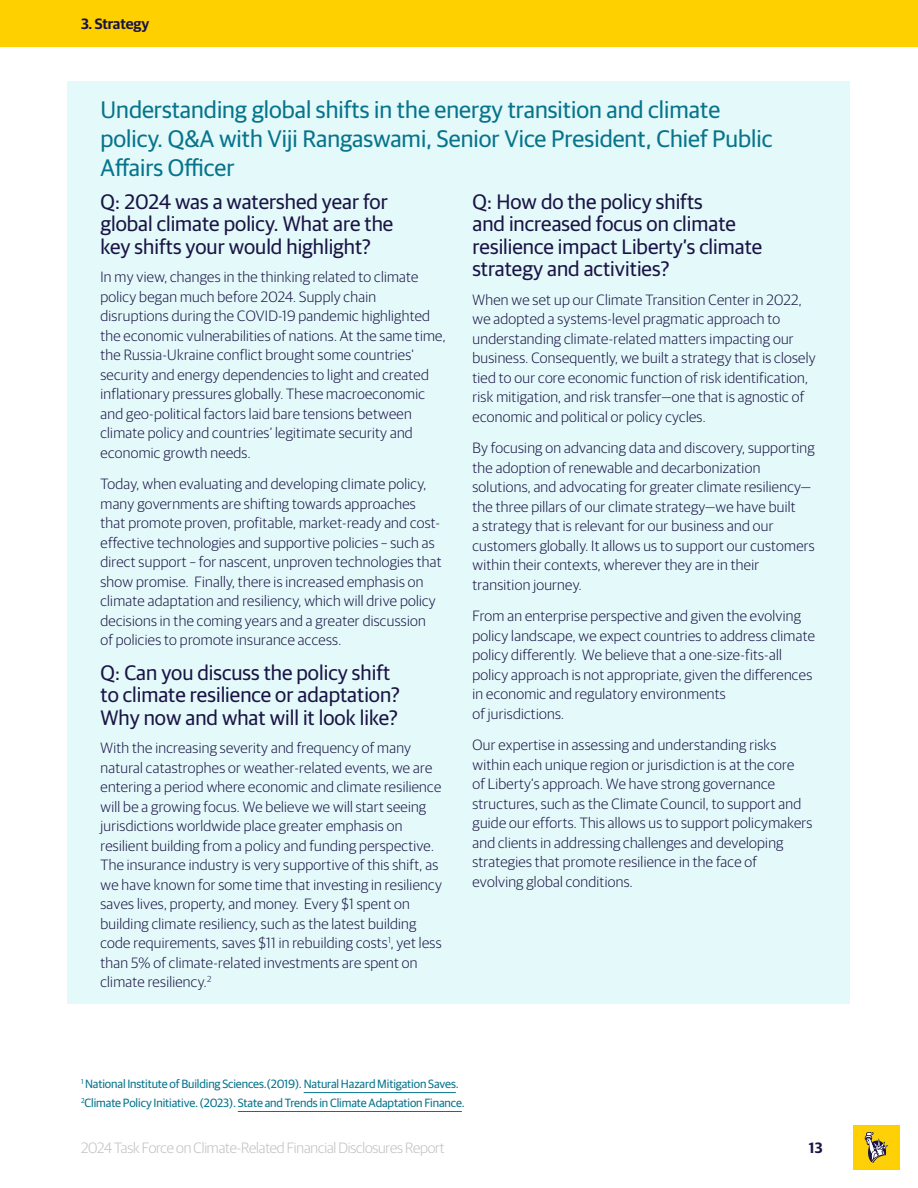
<style>
.page{position:relative;width:918px;height:1188px;background:#fff}
.page>*{position:absolute;margin:0;border:0;box-sizing:border-box;transform-origin:0 0}
.t1{font:24px/28.8px "Guardian Sans";color:#06748c}
.t2{font:21px/22.5px "Guardian Sans";color:#1a1446}
.t3{font:300 15px/19.5px "Guardian Sans";letter-spacing:.02em;color:#1a1446}
.t4{font:300 15px "Guardian Sans";letter-spacing:-.01em;color:#c0bfc0}
.t5{font:600 15px "Guardian Sans";letter-spacing:-.01em;color:#1a1446}
.t6{font:12px/18.9px "Guardian Sans";letter-spacing:-.01em;color:#06748c}
</style>
<div class="page">
<div style="left:68px;top:81px;width:782px;height:923px;background:#e4f9f9"></div>
<div style="left:0;top:0;width:918px;height:46px;background:#ffd000"></div>
<hr style="left:304px;top:1092px;width:152px;height:1px;background:#06748c">
<hr style="left:238px;top:1111px;width:224px;height:1px;background:#06748c">
<div style="left:853px;top:1125px;width:46px;height:45px;background:#ffd000"></div>
<div style="left:857px;top:1128px;width:39px;height:39px;background:#fed007"></div>
<svg style="left:865px;top:1132px;width:23px;height:31px"></svg>
<p class="t5" style="left:81px;top:13px;width:70px">3. Strategy</p>
<h1 class="t1" style="left:100px;top:93px;width:673px">Understanding global shifts in the energy transition and climate policy. Q&amp;A with Viji Rangaswami, Senior Vice President, Chief Public<br>Affairs Officer</h1>
<h2 class="t2" style="left:100px;top:188px;width:294px">Q: 2024 was a watershed year for global climate policy. What are the key shifts your would highlight?</h2>
<p class="t3" style="left:100px;top:266px;width:347px">In my view, changes in the thinking related to climate policy began much before 2024. Supply chain disruptions during the COVID-19 pandemic highlighted the economic vulnerabilities of nations. At the same time, the Russia-Ukraine conflict brought some countries' security and energy dependencies to light and created inflationary pressures globally. These macroeconomic and geo-political factors laid bare tensions between climate policy and countries’ legitimate security and economic growth needs.</p>
<p class="t3" style="left:100px;top:473px;width:343px">Today, when evaluating and developing climate policy, many governments are shifting towards approaches that promote proven, profitable, market-ready and cost&shy;effective technologies and supportive policies – such as direct support – for nascent, unproven technologies that show promise. Finally, there is increased emphasis on climate adaptation and resiliency, which will drive policy decisions in the coming years and a greater discussion of policies to promote insurance access.</p>
<h2 class="t2" style="left:100px;top:659px;width:301px">Q: Can you discuss the policy shift to climate resilience or adaptation?<br>Why now and what will it look like?</h2>
<p class="t3" style="left:100px;top:737px;width:343px">With the increasing severity and frequency of many natural catastrophes or weather-related events, we are entering a period where economic and climate resilience will be a growing focus. We believe we will start seeing jurisdictions worldwide place greater emphasis on resilient building from a policy and funding perspective.<br>The insurance industry is very supportive of this shift, as we have known for some time that investing in resiliency saves lives, property, and money. Every $1 spent on building climate resiliency, such as the latest building code requirements, saves $11 in rebuilding costs<sup>1</sup>, yet less than 5% of climate-related investments are spent on climate resiliency.<sup>2</sup></p>
<h2 class="t2" style="left:472px;top:188px;width:291px">Q: How do the policy shifts<br>and increased focus on climate resilience impact Liberty’s climate strategy and activities?</h2>
<p class="t3" style="left:472px;top:289px;width:345px">When we set up our Climate Transition Center in 2022, we adopted a systems-level pragmatic approach to understanding climate-related matters impacting our business. Consequently, we built a strategy that is closely tied to our core economic function of risk identification, risk mitigation, and risk transfer—one that is agnostic of economic and political or policy cycles.</p>
<p class="t3" style="left:472px;top:437px;width:344px">By focusing on advancing data and discovery, supporting the adoption of renewable and decarbonization solutions, and advocating for greater climate resiliency— the three pillars of our climate strategy—we have built<br>a strategy that is relevant for our business and our customers globally. It allows us to support our customers within their contexts, wherever they are in their transition journey.</p>
<p class="t3" style="left:472px;top:605px;width:344px">From an enterprise perspective and given the evolving policy landscape, we expect countries to address climate policy differently. We believe that a one-size-fits-all policy approach is not appropriate, given the differences in economic and regulatory environments<br>of jurisdictions.</p>
<p class="t3" style="left:472px;top:734px;width:341px">Our expertise in assessing and understanding risks within each unique region or jurisdiction is at the core<br>of Liberty’s approach. We have strong governance structures, such as the Climate Council, to support and guide our efforts. This allows us to support policymakers and clients in addressing challenges and developing strategies that promote resilience in the face of<br>evolving global conditions.</p>
<p class="t6" style="left:81px;top:1074px;width:385px"><sup>1</sup> National Institute of Building Sciences.(2019). Natural Hazard Mitigation Saves.<br><sup>2</sup>Climate Policy Initiative. (2023). State and Trends in Climate Adaptation Finance.</p>
<p class="t4" style="left:81px;top:1138px;width:365px">2024 Task Force on Climate-Related Financial Disclosures Report</p>
<p class="t5" style="left:809px;top:1137px;width:15px">13</p>
</div>
